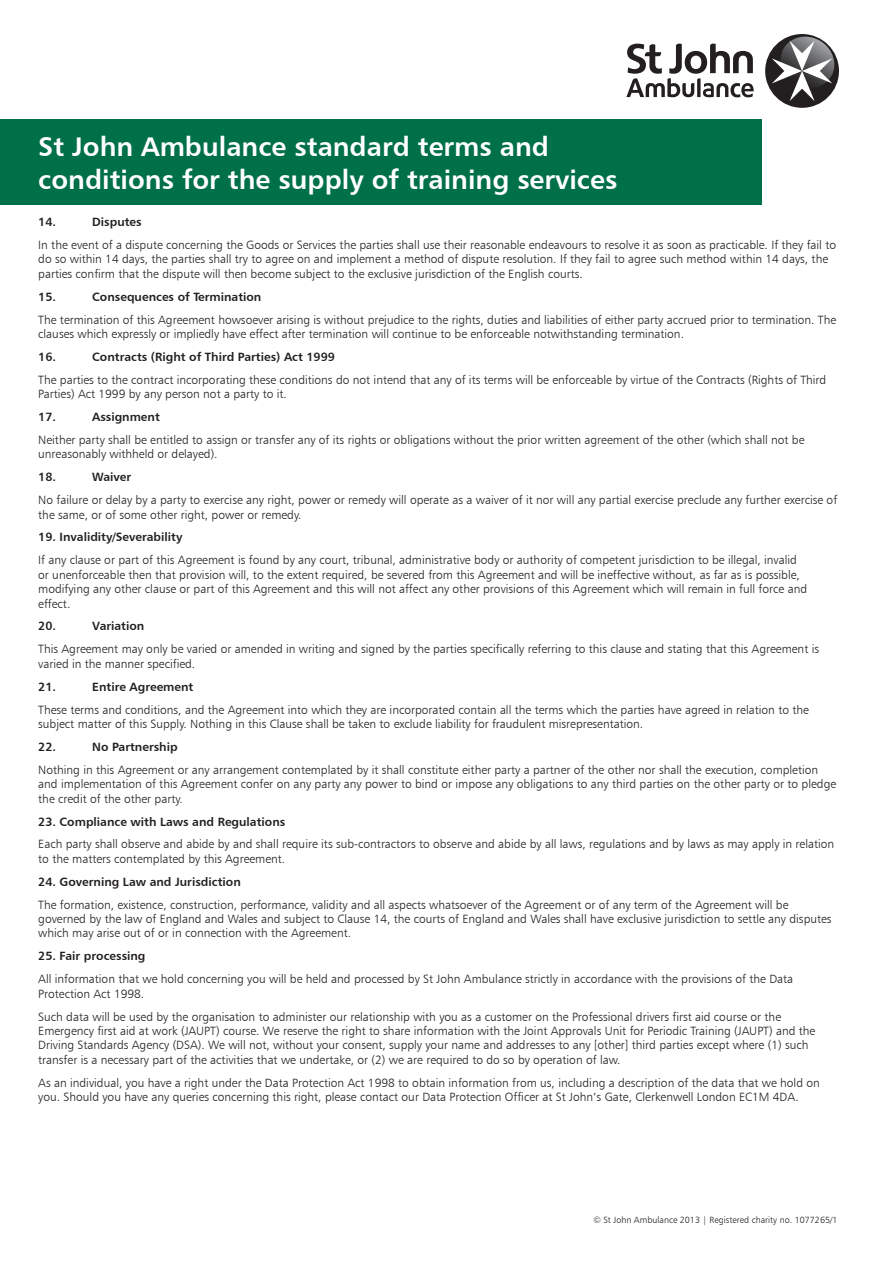
<style>
.page{position:relative;width:893px;height:1263px;background:#fff}
.page>*{position:absolute;margin:0;border:0;box-sizing:border-box;transform-origin:0 0}
.t1{font:27px/32.4px "Humanist 777 BT Bold B";color:#fff}
.t2{font:12px/14.4px "Humanist 777 BT Light B";color:#231f20}
.t3{font:12px "Humanist 777 BT Bold B";color:#231f20}
.t4{font:9px "Humanist 777 BT Light B";color:#231f20}
</style>
<div class="page">
<div style="left:0;top:119px;width:761px;height:86px;background:#007049"></div>
<svg style="left:626px;top:44px;width:128px;height:53px"></svg>
<div style="left:765px;top:34px;width:74px;height:74px;background:#231f20;border-radius:50%"></div>
<svg style="left:772px;top:37px;width:62px;height:64px"></svg>
<p class="t1" style="left:38px;top:130px;width:581px">St John Ambulance standard terms and conditions for the supply of training services</p>
<p class="t3" style="left:38px;top:214px;width:19px">14.</p>
<p class="t3" style="left:92px;top:214px;width:51px">Disputes</p>
<p class="t2" style="left:38px;top:237px;width:799px">In the event of a dispute concerning the Goods or Services the parties shall use their reasonable endeavours to resolve it as soon as practicable. If they fail to do so within 14 days, the parties shall try to agree on and implement a method of dispute resolution. If they fail to agree such method within 14 days, the parties confirm that the dispute will then become subject to the exclusive jurisdiction of the English courts.</p>
<p class="t3" style="left:38px;top:289px;width:19px">15.</p>
<p class="t3" style="left:92px;top:289px;width:171px">Consequences of Termination</p>
<p class="t2" style="left:38px;top:312px;width:799px">The termination of this Agreement howsoever arising is without prejudice to the rights, duties and liabilities of either party accrued prior to termination. The clauses which expressly or impliedly have effect after termination will continue to be enforceable notwithstanding termination.</p>
<p class="t3" style="left:38px;top:349px;width:19px">16.</p>
<p class="t3" style="left:92px;top:349px;width:244px">Contracts (Right of Third Parties) Act 1999</p>
<p class="t2" style="left:38px;top:372px;width:790px">The parties to the contract incorporating these conditions do not intend that any of its terms will be enforceable by virtue of the Contracts (Rights of Third<br>Parties) Act 1999 by any person not a party to it.</p>
<p class="t3" style="left:38px;top:409px;width:19px">17.</p>
<p class="t3" style="left:92px;top:409px;width:69px">Assignment</p>
<p class="t2" style="left:38px;top:432px;width:768px">Neither party shall be entitled to assign or transfer any of its rights or obligations without the prior written agreement of the other (which shall not be unreasonably withheld or delayed).</p>
<p class="t3" style="left:38px;top:469px;width:19px">18.</p>
<p class="t3" style="left:92px;top:469px;width:41px">Waiver</p>
<p class="t2" style="left:38px;top:493px;width:800px">No failure or delay by a party to exercise any right, power or remedy will operate as a waiver of it nor will any partial exercise preclude any further exercise of the same, or of some other right, power or remedy.</p>
<p class="t3" style="left:38px;top:530px;width:146px">19. Invalidity/Severability</p>
<p class="t2" style="left:38px;top:553px;width:770px">If any clause or part of this Agreement is found by any court, tribunal, administrative body or authority of competent jurisdiction to be illegal, invalid or unenforceable then that provision will, to the extent required, be severed from this Agreement and will be ineffective without, as far as is possible, modifying any other clause or part of this Agreement and this will not affect any other provisions of this Agreement which will remain in full force and effect.</p>
<p class="t3" style="left:38px;top:619px;width:19px">20.</p>
<p class="t3" style="left:92px;top:619px;width:54px">Variation</p>
<p class="t2" style="left:38px;top:642px;width:782px">This Agreement may only be varied or amended in writing and signed by the parties specifically referring to this clause and stating that this Agreement is varied in the manner specified.</p>
<p class="t3" style="left:38px;top:679px;width:19px">21.</p>
<p class="t3" style="left:92px;top:679px;width:103px">Entire Agreement</p>
<p class="t2" style="left:38px;top:702px;width:772px">These terms and conditions, and the Agreement into which they are incorporated contain all the terms which the parties have agreed in relation to the subject matter of this Supply. Nothing in this Clause shall be taken to exclude liability for fraudulent misrepresentation.</p>
<p class="t3" style="left:38px;top:739px;width:19px">22.</p>
<p class="t3" style="left:92px;top:739px;width:87px">No Partnership</p>
<p class="t2" style="left:38px;top:762px;width:799px">Nothing in this Agreement or any arrangement contemplated by it shall constitute either party a partner of the other nor shall the execution, completion and implementation of this Agreement confer on any party any power to bind or impose any obligations to any third parties on the other party or to pledge the credit of the other party.</p>
<p class="t3" style="left:38px;top:814px;width:249px">23. Compliance with Laws and Regulations</p>
<p class="t2" style="left:38px;top:837px;width:797px">Each party shall observe and abide by and shall require its sub-contractors to observe and abide by all laws, regulations and by laws as may apply in relation to the matters contemplated by this Agreement.</p>
<p class="t3" style="left:38px;top:874px;width:204px">24. Governing Law and Jurisdiction</p>
<p class="t2" style="left:38px;top:897px;width:795px">The formation, existence, construction, performance, validity and all aspects whatsoever of the Agreement or of any term of the Agreement will be governed by the law of England and Wales and subject to Clause 14, the courts of England and Wales shall have exclusive jurisdiction to settle any disputes which may arise out of or in connection with the Agreement.</p>
<p class="t3" style="left:38px;top:948px;width:109px">25. Fair processing</p>
<p class="t2" style="left:38px;top:972px;width:756px">All information that we hold concerning you will be held and processed by St John Ambulance strictly in accordance with the provisions of the Data<br>Protection Act 1998.</p>
<p class="t2" style="left:38px;top:1009px;width:779px">Such data will be used by the organisation to administer our relationship with you as a customer on the Professional drivers first aid course or the Emergency first aid at work (JAUPT) course. We reserve the right to share information with the Joint Approvals Unit for Periodic Training (JAUPT) and the Driving Standards Agency (DSA). We will not, without your consent, supply your name and addresses to any [other] third parties except where (1) such transfer is a necessary part of the activities that we undertake, or (2) we are required to do so by operation of law.</p>
<p class="t2" style="left:38px;top:1075px;width:783px">As an individual, you have a right under the Data Protection Act 1998 to obtain information from us, including a description of the data that we hold on you. Should you have any queries concerning this right, please contact our Data Protection Officer at St John’s Gate, Clerkenwell London EC1M 4DA.</p>
<p class="t4" style="left:593px;top:1214px;width:246px">© St John Ambulance 2013 | Registered charity no. 1077265/1</p>
</div>
